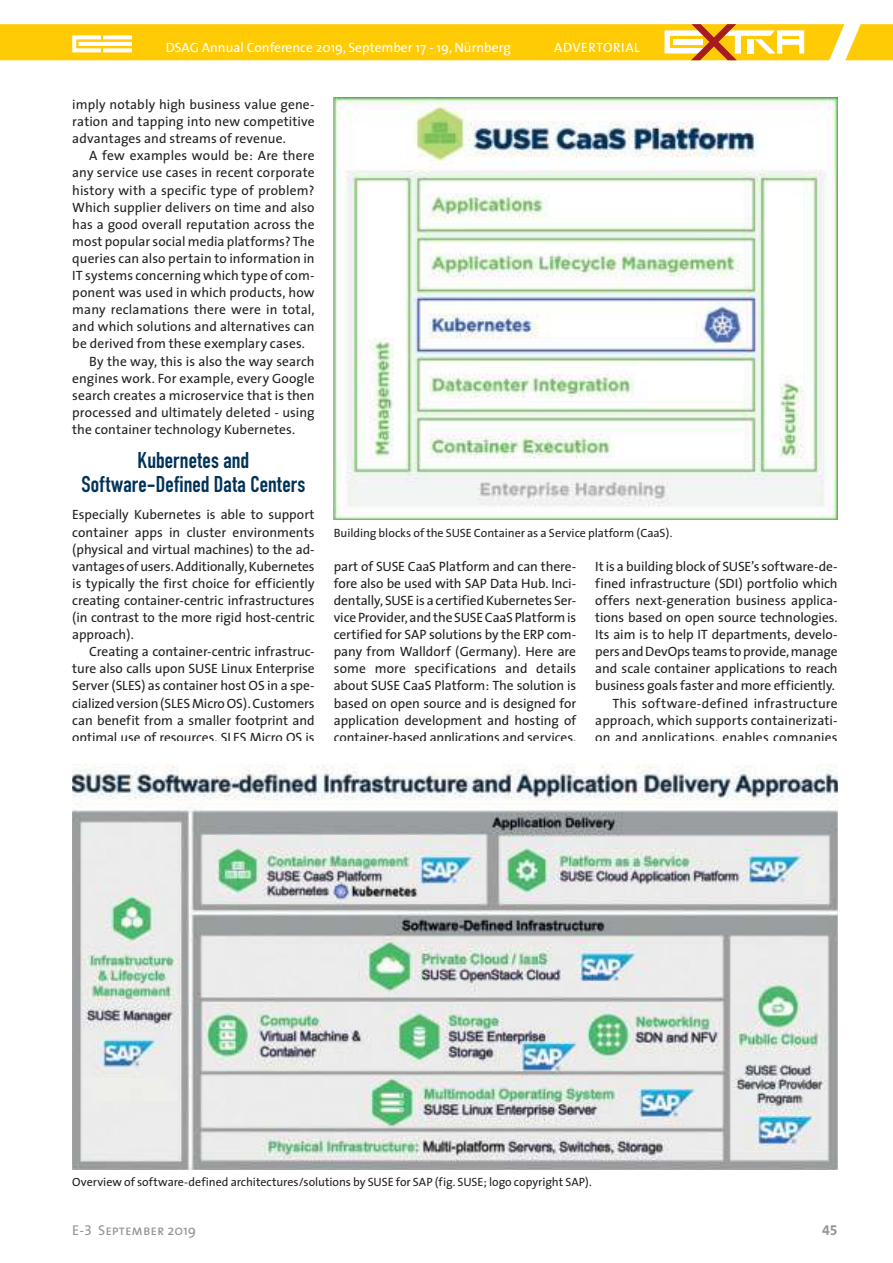
<style>
.page{position:relative;width:893px;height:1263px;background:#fff}
.page>*{position:absolute;margin:0;border:0;box-sizing:border-box;transform-origin:0 0}
.t1{font:700 22.5px/24px "DIN Condensed";letter-spacing:.01em;color:#003258;text-align:center}
.t2{font:14.25px "The Sans Caps";color:#939597}
.t3{font:14.25px "The Sans Bold Expert";color:#939597}
.t4{font:13.5px/17.1px "The Sans";color:#221f1f;text-align:justify}
.t5{font:13.5px "The Sans";color:#fff}
.t6{font:13.5px "The Sans";letter-spacing:.04em;color:#fff}
.t7{font:12px "The Sans";letter-spacing:-.005em;color:#221f1f}
.s1{font-family:"The Sans"}
.s2{font-family:"The Sans Expert"}
</style>
<div class="page">
<svg style="left:0;top:24px;width:893px;height:36px;background:#fdcc1c"></svg>
<img style="left:72px;top:764px;width:766px;height:405px">
<img style="left:334px;top:98px;width:504px;height:421px">
<p class="t5" style="left:166px;top:42px;width:346px">DSAG Annual Conference 2019, September 17 - 19, Nürnberg</p>
<p class="t6" style="left:554px;top:40px;width:87px">ADVERTORIAL</p>
<p class="t4" style="left:72px;top:97px;width:244px">imply notably high business value gene&shy;ration and tapping into new competitive advantages and streams of revenue.</p>
<p class="t4" style="left:89px;top:148px;width:227px">A few examples would be: Are there</p>
<p class="t4" style="left:72px;top:165px;width:244px">any service use cases in recent corporate</p>
<p class="t4" style="left:72px;top:183px;width:244px">history with a specific type of problem?</p>
<p class="t4" style="left:72px;top:200px;width:244px">Which supplier delivers on time and also</p>
<p class="t4" style="left:72px;top:217px;width:244px">has a good overall reputation across the</p>
<p class="t4" style="left:72px;top:234px;width:244px">most popular social media platforms? The</p>
<p class="t4" style="left:72px;top:251px;width:244px">queries can also pertain to information in</p>
<p class="t4" style="left:72px;top:268px;width:244px">IT systems concerning which type of com-</p>
<p class="t4" style="left:72px;top:285px;width:244px">ponent was used in which products, how</p>
<p class="t4" style="left:72px;top:302px;width:244px">many reclamations there were in total,</p>
<p class="t4" style="left:72px;top:319px;width:244px">and which solutions and alternatives can</p>
<p class="t4" style="left:72px;top:336px;width:234px">be derived from these exemplary cases.</p>
<p class="t4" style="left:89px;top:354px;width:227px">By the way, this is also the way search</p>
<p class="t4" style="left:72px;top:371px;width:244px">engines work. For example, every Google</p>
<p class="t4" style="left:72px;top:388px;width:244px">search creates a microservice that is then</p>
<p class="t4" style="left:72px;top:405px;width:244px">processed and ultimately deleted - using</p>
<p class="t4" style="left:72px;top:422px;width:224px">the container technology Kubernetes.</p>
<h1 class="t1" style="left:82px;top:450px;width:225px">Kubernetes and<br>Software-Defined Data Centers</h1>
<p class="t4" style="left:72px;top:507px;width:244px">Especially Kubernetes is able to support container apps in cluster environments (physical and virtual machines) to the ad&shy;vantages of users. Additionally, Kubernetes is typically the first choice for efficiently creating container-centric infrastructures (in contrast to the more rigid host-centric approach).</p>
<p class="t4" style="left:72px;top:644px;width:244px;text-indent:17px">Creating a container-centric infrastruc&shy;ture also calls upon SUSE Linux Enterprise Server (SLES) as container host OS in a spe&shy;cialized version (SLES Micro OS). Customers can benefit from a smaller footprint and optimal use of resources. SLES Micro OS is</p>
<p class="t7" style="left:334px;top:527px;width:340px">Building blocks of the SUSE Container as a Service platform (CaaS).</p>
<p class="t4" style="left:334px;top:559px;width:244px">part of SUSE CaaS Platform and can there&shy;fore also be used with SAP Data Hub. Inci&shy;dentally, SUSE is a certified Kubernetes Ser&shy;vice Provider, and the SUSE CaaS Platform is certified for SAP solutions by the ERP com&shy;pany from Walldorf (Germany). Here are some more specifications and details about SUSE CaaS Platform: The solution is based on open source and is designed for application development and hosting of container-based applications and services.</p>
<p class="t4" style="left:595px;top:559px;width:244px;text-align:right">It is a building block of SUSE’s software-de&shy;fined infrastructure (SDI) portfolio which offers next-generation business applica&shy;tions based on open source technologies.<br>Its aim is to help IT departments, develo&shy;pers and DevOps teams to provide, manage and scale container applications to reach business goals faster and more efficiently.<br>This software-defined infrastructure approach, which supports containerizati&shy;on and applications, enables companies</p>
<p class="t7" style="left:72px;top:1177px;width:521px">Overview of software-defined architectures/solutions by SUSE for SAP (fig. SUSE; logo copyright SAP).</p>
<p class="t2" style="left:72px;top:1222px;width:125px"><span class="s1">E-</span><span class="s2">3</span> September <span class="s1">2019</span></p>
<p class="t3" style="left:822px;top:1222px;width:17px">45</p>
</div>
